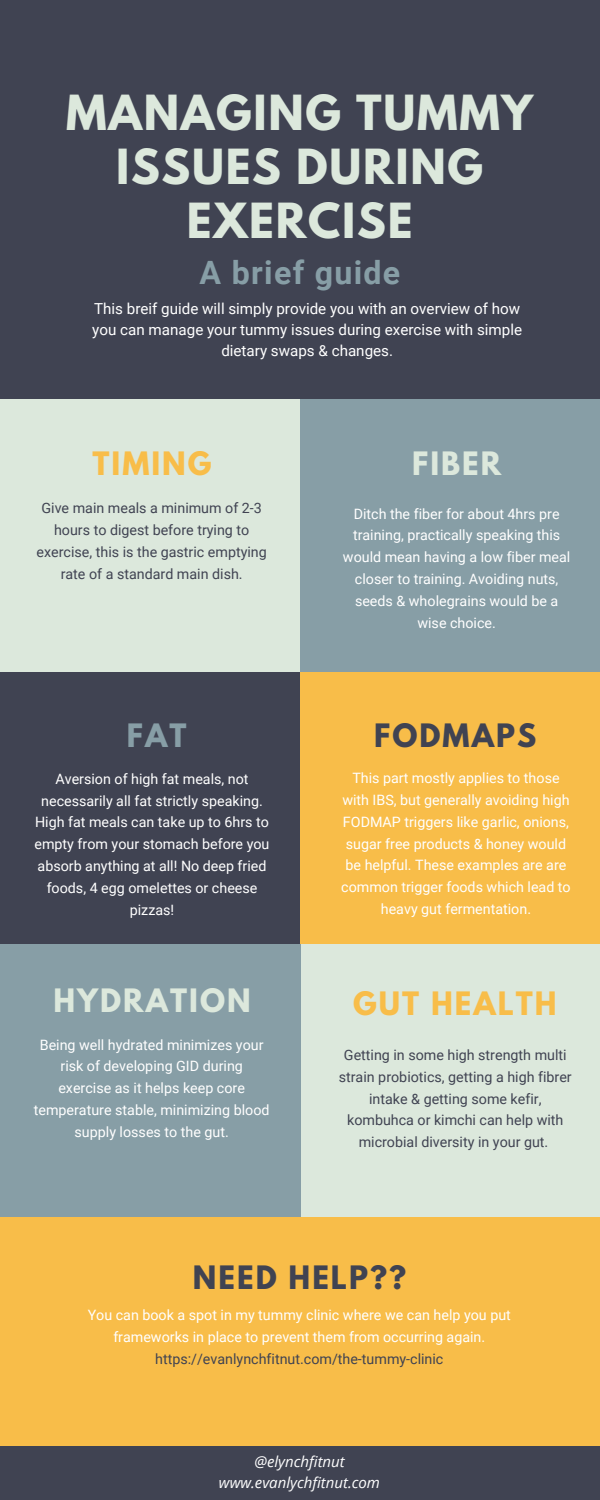
<style>
.page{position:relative;width:600px;height:1500px;background:#404352}
.page>*{position:absolute;margin:0;border:0;box-sizing:border-box;transform-origin:0 0}
.t1{font:700 42.9px/53.9px "League Spartan";letter-spacing:.04em;color:#dce8dc;text-align:center}
.t2{font:700 32.2px "Roboto";letter-spacing:.04em;color:#879ea6}
.t3{font:700 28.6px "League Spartan";letter-spacing:.07em;color:#404352}
.t4{font:700 28.6px "League Spartan";letter-spacing:.07em;color:#f8bd49}
.t5{font:700 28.6px "League Spartan";letter-spacing:.07em;color:#dce8dc}
.t6{font:700 28.6px "League Spartan";color:#879ea6}
.t7{font:15.2px/21.1px "Roboto";color:#fff;text-align:center}
.t8{font:italic 15px "Open Sans";color:#fff}
.t9{font:14.3px/21.8px "Roboto";color:#fff;text-align:center}
.t10{font:14.3px/21.8px "Roboto";color:#404352;text-align:center}
</style>
<div class="page">
<div style="left:301px;top:672px;width:299px;height:273px;background:#f8bd49"></div>
<div style="left:0;top:399px;width:574px;height:273px;background:#dce8dc"></div>
<div style="left:169px;top:944px;width:431px;height:273px;background:#dce8dc"></div>
<div style="left:301px;top:399px;width:299px;height:273px;background:#879ea6"></div>
<div style="left:0;top:944px;width:301px;height:273px;background:#879ea6"></div>
<div style="left:0;top:1217px;width:600px;height:229px;background:#f8bd49"></div>
<p class="t1" style="left:66px;top:92px;width:468px">MANAGING TUMMY<br>ISSUES DURING<br>EXERCISE</p>
<p class="t2" style="left:200px;top:254px;width:202px">A brief guide</p>
<p class="t7" style="left:92px;top:298px;width:431px">This breif guide will simply provide you with an overview of how you can manage your tummy issues during exercise with simple dietary swaps &amp; changes.</p>
<p class="t4" style="left:93px;top:449px;width:120px">TIMING</p>
<p class="t10" style="left:37px;top:497px;width:232px">Give main meals a minimum of 2-3 hours to digest before trying to exercise, this is the gastric emptying rate of a standard main dish.</p>
<p class="t6" style="left:127px;top:721px;width:61px">FAT</p>
<p class="t9" style="left:35px;top:768px;width:236px">Aversion of high fat meals, not necessarily all fat strictly speaking.<br>High fat meals can take up to 6hrs to empty from your stomach before you absorb anything at all! No deep fried foods, 4 egg omelettes or cheese pizzas!</p>
<p class="t5" style="left:412px;top:449px;width:91px">FIBER</p>
<p class="t9" style="left:343px;top:503px;width:229px">Ditch the fiber for about 4hrs pre training, practically speaking this would mean having a low fiber meal closer to training. Avoiding nuts, seeds &amp; wholegrains would be a wise choice.</p>
<p class="t3" style="left:374px;top:721px;width:164px">FODMAPS</p>
<p class="t9" style="left:341px;top:767px;width:231px">This part mostly applies to those with IBS, but generally avoiding high FODMAP triggers like garlic, onions, sugar free products &amp; honey would be helpful. These examples are are common trigger foods which lead to heavy gut fermentation.</p>
<p class="t5" style="left:53px;top:986px;width:199px">HYDRATION</p>
<p class="t4" style="left:353px;top:989px;width:205px">GUT HEALTH</p>
<p class="t9" style="left:34px;top:1034px;width:237px">Being well hydrated minimizes your risk of developing GID during exercise as it helps keep core temperature stable, minimizing blood supply losses to the gut.</p>
<p class="t10" style="left:339px;top:1044px;width:235px">Getting in some high strength multi strain probiotics, getting a high fibrer intake &amp; getting some kefir, kombuhca or kimchi can help with microbial diversity in your gut.</p>
<p class="t3" style="left:193px;top:1263px;width:215px">NEED HELP??</p>
<p class="t9" style="left:88px;top:1305px;width:425px">You can book a spot in my tummy clinic where we can help you put frameworks in place to prevent them from occurring again.</p>
<p class="t10" style="left:155px;top:1348px;width:290px">https://evanlynchfitnut.com/the-tummy-clinic</p>
<p class="t8" style="left:254px;top:1451px;width:92px">@elynchfitnut</p>
<p class="t8" style="left:219px;top:1472px;width:163px">www.evanlychfitnut.com</p>
</div>
